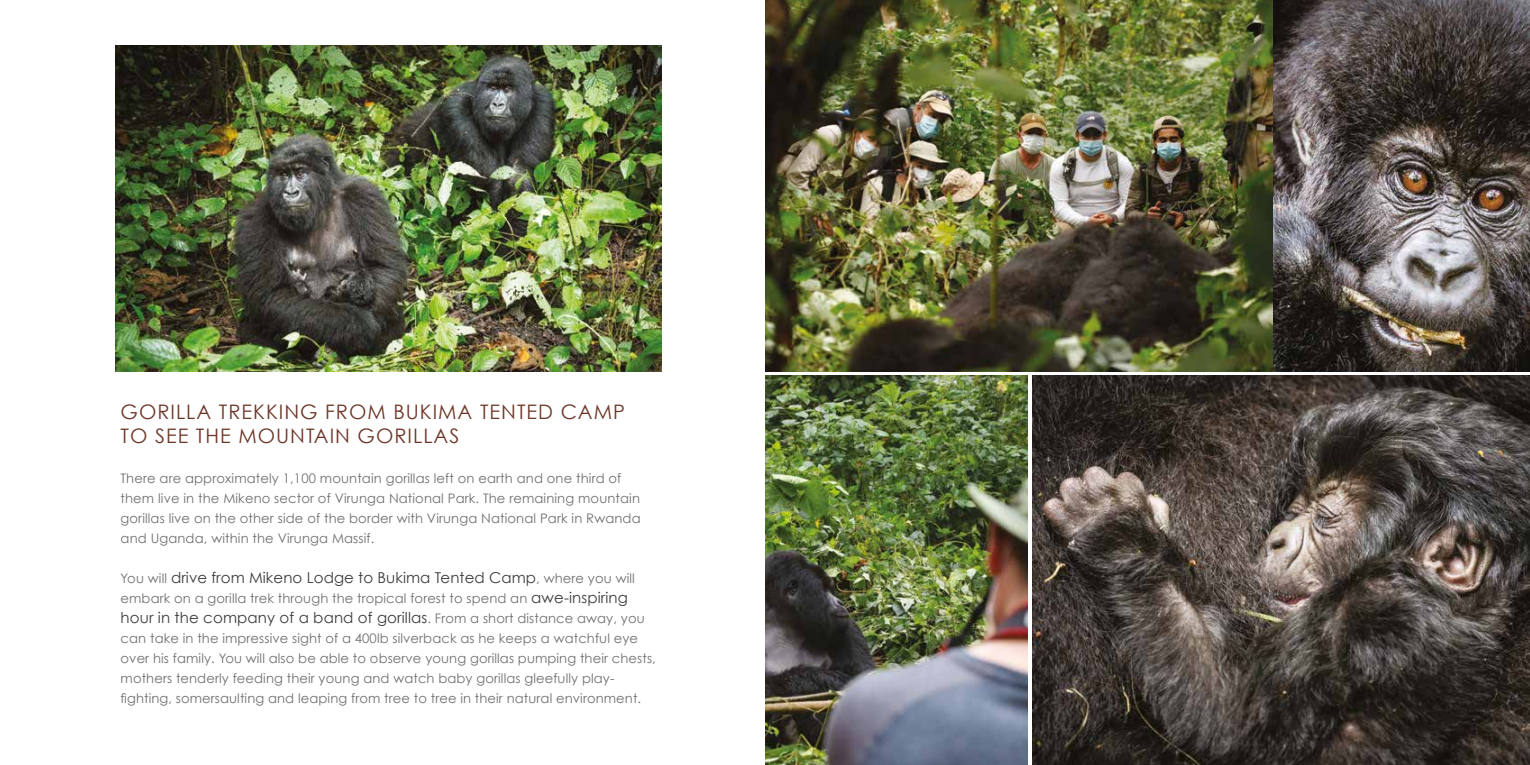
<style>
.page{position:relative;width:1530px;height:765px;background:#fff}
.page>*{position:absolute;margin:0;border:0;box-sizing:border-box;transform-origin:0 0}
.t1{font:20px/23.8px "Century Gothic";letter-spacing:.05em;color:#6d3628}
.t2{font:15px "Century Gothic";letter-spacing:.005em;color:#3c3c3b}
.t3{font:13.12px/20px "Century Gothic";letter-spacing:.01em;color:#706f6f}
.s1{font-size:13.12px;color:#706f6f}
.s2{font-size:15px;color:#3c3c3b}
</style>
<div class="page">
<img style="left:1273px;top:0;width:257px;height:371px">
<img style="left:765px;top:0;width:508px;height:371px">
<img style="left:1033px;top:375px;width:497px;height:390px">
<img style="left:115px;top:45px;width:546px;height:326px">
<img style="left:765px;top:375px;width:262px;height:390px">
<h1 class="t1" style="left:121px;top:399px;width:506px">GORILLA TREKKING FROM BUKIMA TENTED CAMP<br>TO SEE THE MOUNTAIN GORILLAS</h1>
<p class="t3" style="left:121px;top:468px;width:522px">There are approximately 1,100 mountain gorillas left on earth and one third of them live in the Mikeno sector of Virunga National Park. The remaining mountain gorillas live on the other side of the border with Virunga National Park in Rwanda and Uganda, within the Virunga Massif.</p>
<p class="t2" style="left:121px;top:568px;width:516px"><span class="s1">You will</span> drive from Mikeno Lodge to Bukima Tented Camp<span class="s1">, where you will</span></p>
<p class="t3" style="left:121px;top:588px;width:509px">embark on a gorilla trek through the tropical forest to spend an <span class="s2">awe-inspiring</span></p>
<p class="t2" style="left:121px;top:608px;width:526px">hour in the company of a band of gorillas<span class="s1">. From a short distance away, you</span></p>
<p class="t3" style="left:121px;top:628px;width:537px">can take in the impressive sight of a 400lb silverback as he keeps a watchful eye over his family. You will also be able to observe young gorillas pumping their chests, mothers tenderly feeding their young and watch baby gorillas gleefully play&shy;fighting, somersaulting and leaping from tree to tree in their natural environment.</p>
</div>
